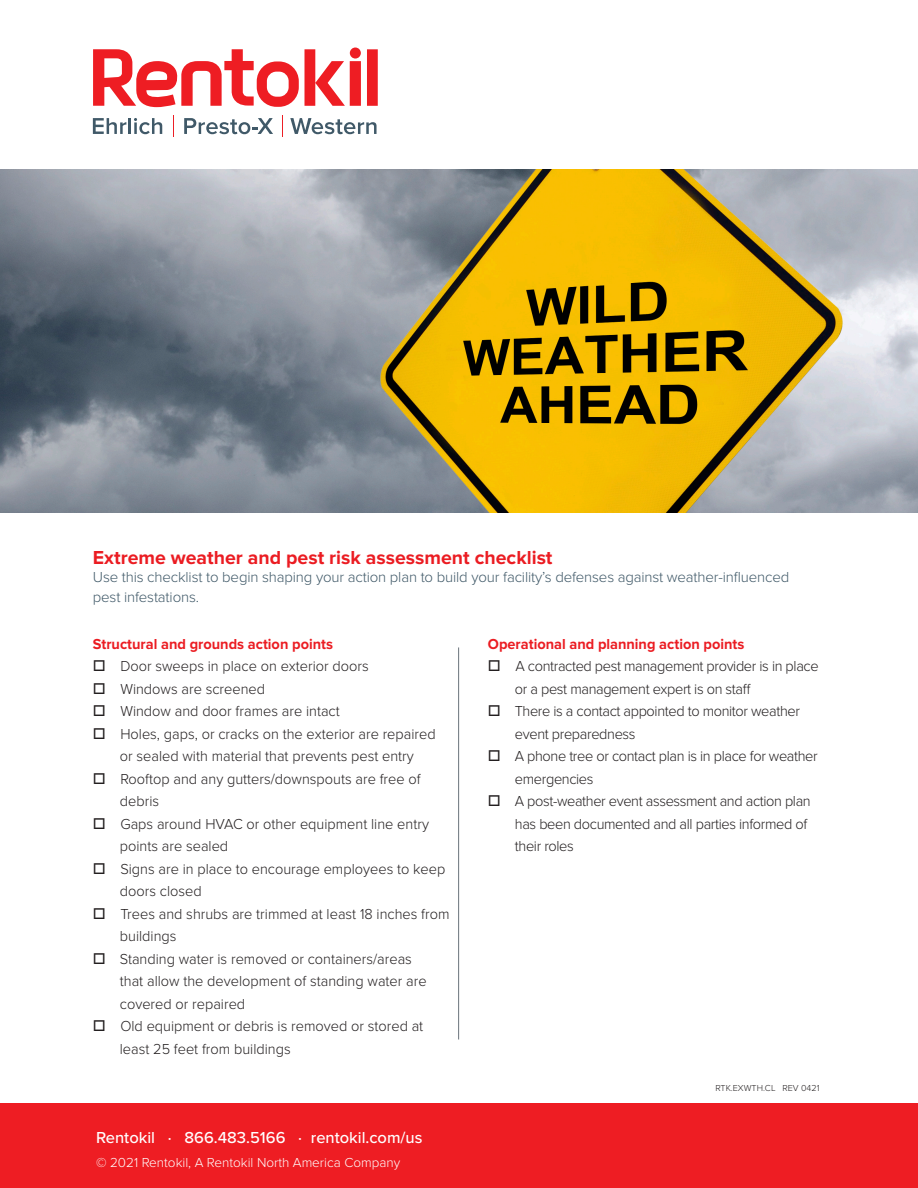
<style>
.page{position:relative;width:918px;height:1188px;background:#fff}
.page>*{position:absolute;margin:0;border:0;box-sizing:border-box;transform-origin:0 0}
.t1{font:700 19.5px "Proxima Nova";color:#eb1c22}
.t2{font:500 16.5px "Proxima Nova";color:#fff}
.t3{font:300 15px/22.5px "Proxima Nova";color:#231f20}
.t4{font:300 15px/22.5px "Proxima Nova";letter-spacing:-.025em;color:#231f20}
.t5{font:300 15px/19.8px "Proxima Nova";letter-spacing:-.01em;color:#405968}
.t6{font:700 15px "Proxima Nova";color:#eb1c22}
.t7{font:300 13.5px "Proxima Nova";color:#fff}
.t8{font:300 9px "Proxima Nova";color:#231f20}
</style>
<div class="page">
<hr style="left:458px;top:647px;width:1px;height:393px;background:#6a747b">
<img style="left:0;top:170px;width:918px;height:343px">
<div style="left:0;top:1104px;width:918px;height:84px;background:#ee1d23"></div>
<svg style="left:93px;top:48px;width:285px;height:59px"></svg>
<svg style="left:93px;top:118px;width:33px;height:16px"></svg>
<hr style="left:128px;top:118px;width:3px;height:16px;background:#405968">
<svg style="left:134px;top:118px;width:28px;height:16px"></svg>
<svg style="left:173px;top:115px;width:1px;height:21px"></svg>
<svg style="left:184px;top:118px;width:89px;height:16px"></svg>
<svg style="left:282px;top:115px;width:1px;height:21px"></svg>
<svg style="left:290px;top:118px;width:87px;height:16px"></svg>
<p class="t1" style="left:93px;top:546px;width:461px">Extreme weather and pest risk assessment checklist</p>
<p class="t5" style="left:93px;top:568px;width:698px">Use this checklist to begin shaping your action plan to build your facility’s defenses against weather-influenced pest infestations.</p>
<p class="t6" style="left:93px;top:635px;width:242px">Structural and grounds action points</p>
<p class="t3" style="left:93px;top:655px;width:277px">□ Door sweeps in place on exterior doors</p>
<p class="t3" style="left:93px;top:678px;width:174px">□ Windows are screened</p>
<p class="t3" style="left:93px;top:700px;width:248px">□ Window and door frames are intact</p>
<p class="t3" style="left:93px;top:723px;width:344px;text-align:center">□ Holes, gaps, or cracks on the exterior are repaired or sealed with material that prevents pest entry</p>
<p class="t3" style="left:120px;top:768px;width:302px;text-indent:-27px">□ Rooftop and any gutters/downspouts are free of debris</p>
<p class="t3" style="left:120px;top:813px;width:311px;text-indent:-27px">□ Gaps around HVAC or other equipment line entry points are sealed</p>
<p class="t3" style="left:120px;top:858px;width:327px;text-indent:-27px">□ Signs are in place to encourage employees to keep doors closed</p>
<p class="t3" style="left:120px;top:903px;width:331px;text-indent:-27px">□ Trees and shrubs are trimmed at least 18 inches from buildings</p>
<p class="t3" style="left:120px;top:948px;width:308px;text-indent:-27px">□ Standing water is removed or containers/areas that allow the development of standing water are covered or repaired</p>
<p class="t3" style="left:120px;top:1015px;width:305px;text-indent:-27px">□ Old equipment or debris is removed or stored at least 25 feet from buildings</p>
<p class="t2" style="left:96px;top:1128px;width:328px">Rentokil · 866.483.5166 · rentokil.com/us</p>
<p class="t7" style="left:96px;top:1154px;width:306px">© 2021 Rentokil, A Rentokil North America Company</p>
<p class="t6" style="left:488px;top:635px;width:258px">Operational and planning action points</p>
<p class="t4" style="left:515px;top:656px;width:305px;text-indent:-27px">□ A contracted pest management provider is in place or a pest management expert is on staff</p>
<p class="t4" style="left:515px;top:701px;width:287px;text-indent:-27px">□ There is a contact appointed to monitor weather event preparedness</p>
<p class="t4" style="left:515px;top:746px;width:304px;text-indent:-27px">□ A phone tree or contact plan is in place for weather emergencies</p>
<p class="t4" style="left:515px;top:791px;width:297px;text-indent:-27px">□ A post-weather event assessment and action plan has been documented and all parties informed of their roles</p>
<p class="t8" style="left:715px;top:1083px;width:106px">RTK.EXWTH.CL REV 0421</p>
</div>
